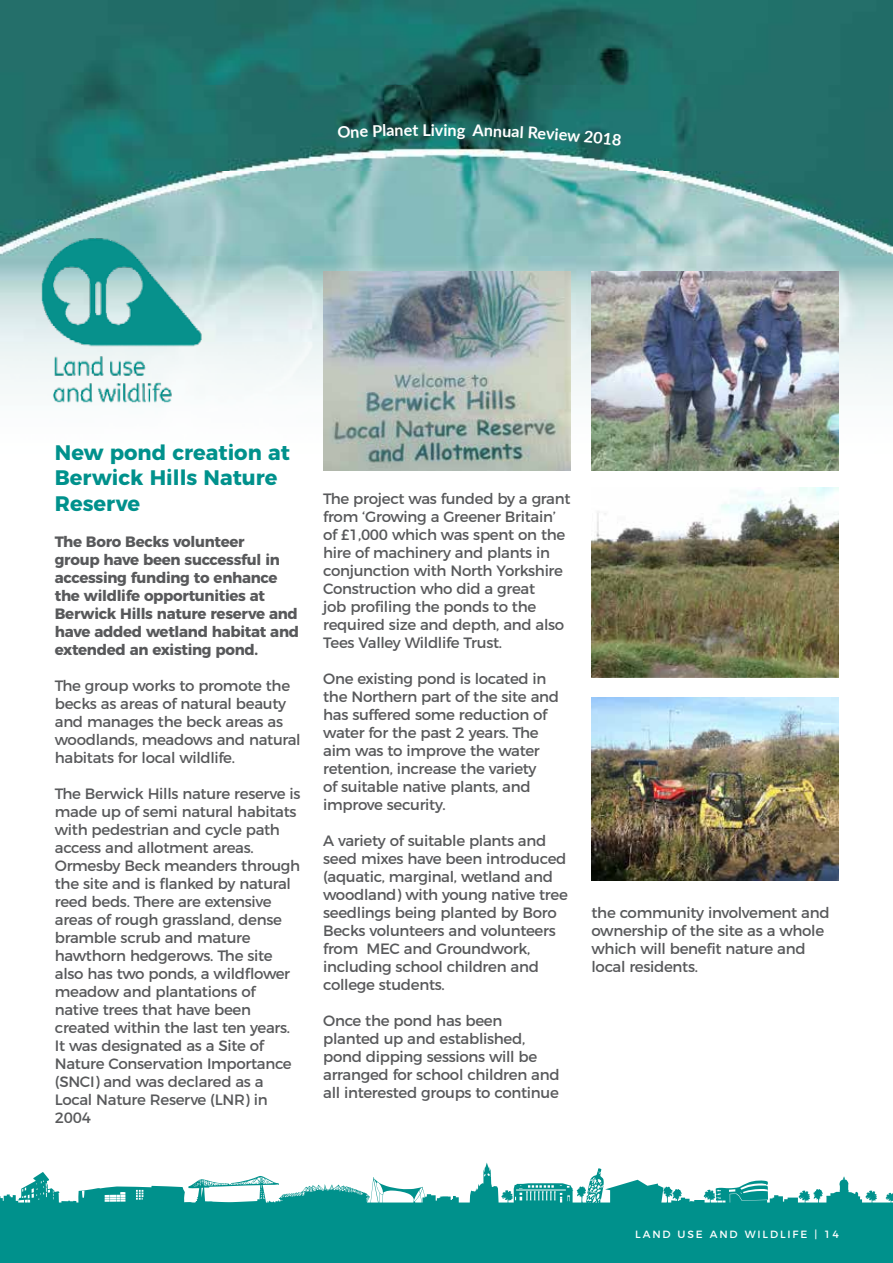
<style>
.page{position:relative;width:893px;height:1263px;background:#fff}
.page>*{position:absolute;margin:0;border:0;box-sizing:border-box;transform-origin:0 0}
.t1{font:700 21px/25.2px "Montserrat";color:#00918c}
.t2{font:700 16.2px "Lato";color:#fff}
.t3{font:15px/18px "Montserrat";letter-spacing:-.02em;color:#58595b}
.t4{font:700 15px/18px "Montserrat";letter-spacing:-.02em;color:#58595b}
.t5{font:10.5px "Montserrat";letter-spacing:.18em;color:#fff}
</style>
<div class="page">
<img style="left:0;top:0;width:892px;height:394px">
<img style="left:0;top:169px;width:272px;height:234px">
<img style="left:591px;top:271px;width:248px;height:200px">
<img style="left:323px;top:271px;width:248px;height:200px">
<img style="left:591px;top:487px;width:248px;height:190px">
<img style="left:591px;top:698px;width:248px;height:182px">
<svg style="left:0;top:1162px;width:893px;height:101px;fill:#00918c"></svg>
<svg style="left:338px;top:124px;width:47px;height:14px"></svg>
<svg style="left:449px;top:127px;width:16px;height:12px"></svg>
<svg style="left:512px;top:126px;width:11px;height:12px"></svg>
<svg style="left:567px;top:131px;width:55px;height:15px"></svg>
<p class="t2" style="left:422px;top:118px;width:27px">Livi</p>
<p class="t2" style="left:386px;top:118px;width:33px;rotate:-1deg">anet</p>
<p class="t2" style="left:473px;top:118px;width:40px;rotate:2deg">Annu</p>
<p class="t2" style="left:529px;top:120px;width:41px;rotate:4deg">Revie</p>
<p class="t1" style="left:55px;top:438px;width:237px">New pond creation at</p>
<h3 class="t1" style="left:55px;top:464px;width:224px">Berwick Hills Nature<br>Reserve</h3>
<p class="t4" style="left:55px;top:531px;width:246px">The Boro Becks volunteer<br>group have been successful in accessing funding to enhance the wildlife opportunities at<br>Berwick Hills nature reserve and have added wetland habitat and extended an existing pond.</p>
<p class="t3" style="left:55px;top:675px;width:247px">The group works to promote the becks as areas of natural beauty and manages the beck areas as woodlands, meadows and natural habitats for local wildlife.</p>
<p class="t3" style="left:55px;top:783px;width:247px">The Berwick Hills nature reserve is made up of semi natural habitats with pedestrian and cycle path access and allotment areas.<br>Ormesby Beck meanders through the site and is flanked by natural reed beds. There are extensive areas of rough grassland, dense bramble scrub and mature hawthorn hedgerows. The site also has two ponds, a wildflower meadow and plantations of native trees that have been created within the last ten years.<br>It was designated as a Site of<br>Nature Conservation Importance (SNCI) and was declared as a<br>Local Nature Reserve (LNR) in<br>2004</p>
<p class="t3" style="left:323px;top:489px;width:249px">The project was funded by a grant from ‘Growing a Greener Britain’ of £1,000 which was spent on the hire of machinery and plants in conjunction with North Yorkshire<br>Construction who did a great<br>job profiling the ponds to the required size and depth, and also<br>Tees Valley Wildlife Trust.</p>
<p class="t3" style="left:323px;top:669px;width:237px">One existing pond is located in the Northern part of the site and has suffered some reduction of water for the past 2 years. The aim was to improve the water retention, increase the variety<br>of suitable native plants, and improve security.</p>
<p class="t3" style="left:323px;top:831px;width:246px">A variety of suitable plants and seed mixes have been introduced (aquatic, marginal, wetland and woodland) with young native tree seedlings being planted by Boro<br>Becks volunteers and volunteers from MEC and Groundwork, including school children and college students.</p>
<p class="t3" style="left:323px;top:1011px;width:238px">Once the pond has been planted up and established, pond dipping sessions will be arranged for school children and all interested groups to continue</p>
<p class="t3" style="left:591px;top:903px;width:240px">the community involvement and ownership of the site as a whole which will benefit nature and local residents.</p>
<p class="t5" style="left:635px;top:1226px;width:205px">LAND USE AND WILDLIFE | 14</p>
</div>
